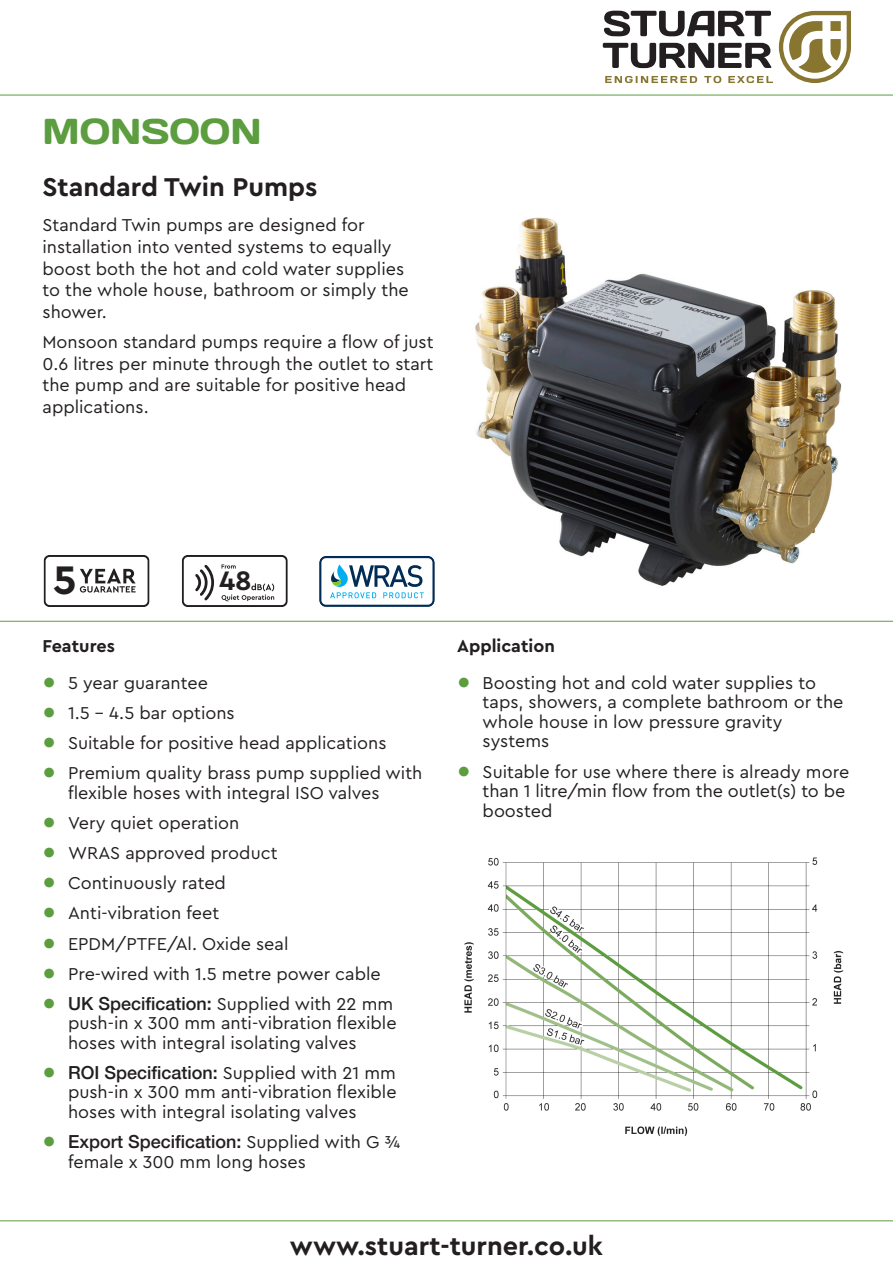
<style>
.page{position:relative;width:893px;height:1263px;background:#fff}
.page>*{position:absolute;margin:0;border:0;box-sizing:border-box;transform-origin:0 0}
.t1{font:700 41.7px "Cera Pro";color:#231f20}
.t2{font:36px "Days";color:#5b9d3f}
.t3{font:700 28.05px "Cera Pro";color:#231f20}
.t4{font:700 27px "Cera Pro";color:#231f20}
.Body{font:18px/19.5px "Cera Pro";color:#231f20}
.Text_-_Sub_Heading{font:700 18px "Cera Pro";color:#231f20}
.s1{font-family:"Helvetica Neue LT";font-size:27px;color:#5b9d3f}
.s2{font-family:"Helvetica Neue LT";font-weight:500}
</style>
<div class="page">
<hr style="left:0;top:95px;width:893px;height:1px;background:#5b9d3f">
<hr style="left:0;top:1220px;width:893px;height:1px;background:#5b9d3f">
<hr style="left:0;top:621px;width:893px;height:1px;background:#5b9d3f">
<svg style="left:604px;top:11px;width:167px;height:25px"></svg>
<svg style="left:603px;top:43px;width:168px;height:25px"></svg>
<svg style="left:605px;top:76px;width:92px;height:7px"></svg>
<svg style="left:704px;top:76px;width:17px;height:7px"></svg>
<svg style="left:728px;top:76px;width:45px;height:7px"></svg>
<svg style="left:779px;top:11px;width:72px;height:72px"></svg>
<img style="left:475px;top:217px;width:366px;height:369px">
<img style="left:464px;top:857px;width:380px;height:279px">
<svg style="left:319px;top:556px;width:116px;height:51px"></svg>
<svg style="left:44px;top:555px;width:106px;height:52px"></svg>
<svg style="left:182px;top:555px;width:106px;height:52px"></svg>
<h2 class="t2" style="left:43px;top:109px;width:221px">MONSOON</h2>
<h3 class="t4" style="left:43px;top:169px;width:276px">Standard Twin Pumps</h3>
<p class="Body" style="left:43px;top:214px;width:368px;line-height:21.6px">Standard Twin pumps are designed for installation into vented systems to equally boost both the hot and cold water supplies to the whole house, bathroom or simply the shower.</p>
<p class="Body" style="left:43px;top:330px;width:393px;line-height:21.6px">Monsoon standard pumps require a flow of just 0.6 litres per minute through the outlet to start the pump and are suitable for positive head applications.</p>
<p class="t1" style="left:53px;top:552px;width:25px">5</p>
<p class="t3" style="left:219px;top:562px;width:34px">48</p>
<p class="Text_-_Sub_Heading" style="left:43px;top:634px;width:74px">Features</p>
<p class="Body" style="left:43px;top:672px;width:167px"><span class="s1">•</span> 5 year guarantee</p>
<p class="Body" style="left:43px;top:702px;width:194px"><span class="s1">•</span> 1.5 - 4.5 bar options</p>
<p class="Body" style="left:43px;top:733px;width:345px"><span class="s1">•</span> Suitable for positive head applications</p>
<p class="Body" style="left:68px;top:763px;width:356px;text-indent:-26px"><span class="s1">•</span> Premium quality brass pump supplied with flexible hoses with integral ISO valves</p>
<p class="Body" style="left:43px;top:812px;width:198px"><span class="s1">•</span> Very quiet operation</p>
<p class="Body" style="left:43px;top:842px;width:236px"><span class="s1">•</span> WRAS approved product</p>
<p class="Body" style="left:43px;top:873px;width:185px"><span class="s1">•</span> Continuously rated</p>
<p class="Body" style="left:43px;top:903px;width:178px"><span class="s1">•</span> Anti-vibration feet</p>
<p class="Body" style="left:43px;top:933px;width:247px"><span class="s1">•</span> EPDM/PTFE/Al. Oxide seal</p>
<p class="Body" style="left:43px;top:963px;width:340px"><span class="s1">•</span> Pre-wired with 1.5 metre power cable</p>
<p class="Body" style="left:68px;top:993px;width:330px;text-indent:-26px"><span class="s1">•</span> <span class="s2">UK Specification:</span> Supplied with 22 mm push-in x 300 mm anti-vibration flexible hoses with integral isolating valves</p>
<p class="Body" style="left:68px;top:1062px;width:330px;text-align:justify;text-indent:-26px"><span class="s1">•</span> <span class="s2">ROI Specification:</span> Supplied with 21 mm push-in x 300 mm anti-vibration flexible hoses with integral isolating valves</p>
<p class="Body" style="left:68px;top:1131px;width:333px;text-indent:-26px"><span class="s1">•</span> <span class="s2">Export Specification:</span> Supplied with G ¾ female x 300 mm long hoses</p>
<p class="Text_-_Sub_Heading" style="left:457px;top:634px;width:99px">Application</p>
<p class="Body" style="left:483px;top:672px;width:362px;text-indent:-26px"><span class="s1">•</span> Boosting hot and cold water supplies to taps, showers, a complete bathroom or the whole house in low pressure gravity systems</p>
<p class="Body" style="left:483px;top:761px;width:368px;text-indent:-26px"><span class="s1">•</span> Suitable for use where there is already more than 1 litre/min flow from the outlet(s) to be boosted</p>
<h3 class="t4" style="left:290px;top:1228px;width:315px">www.stuart-turner.co.uk</h3>
</div>
